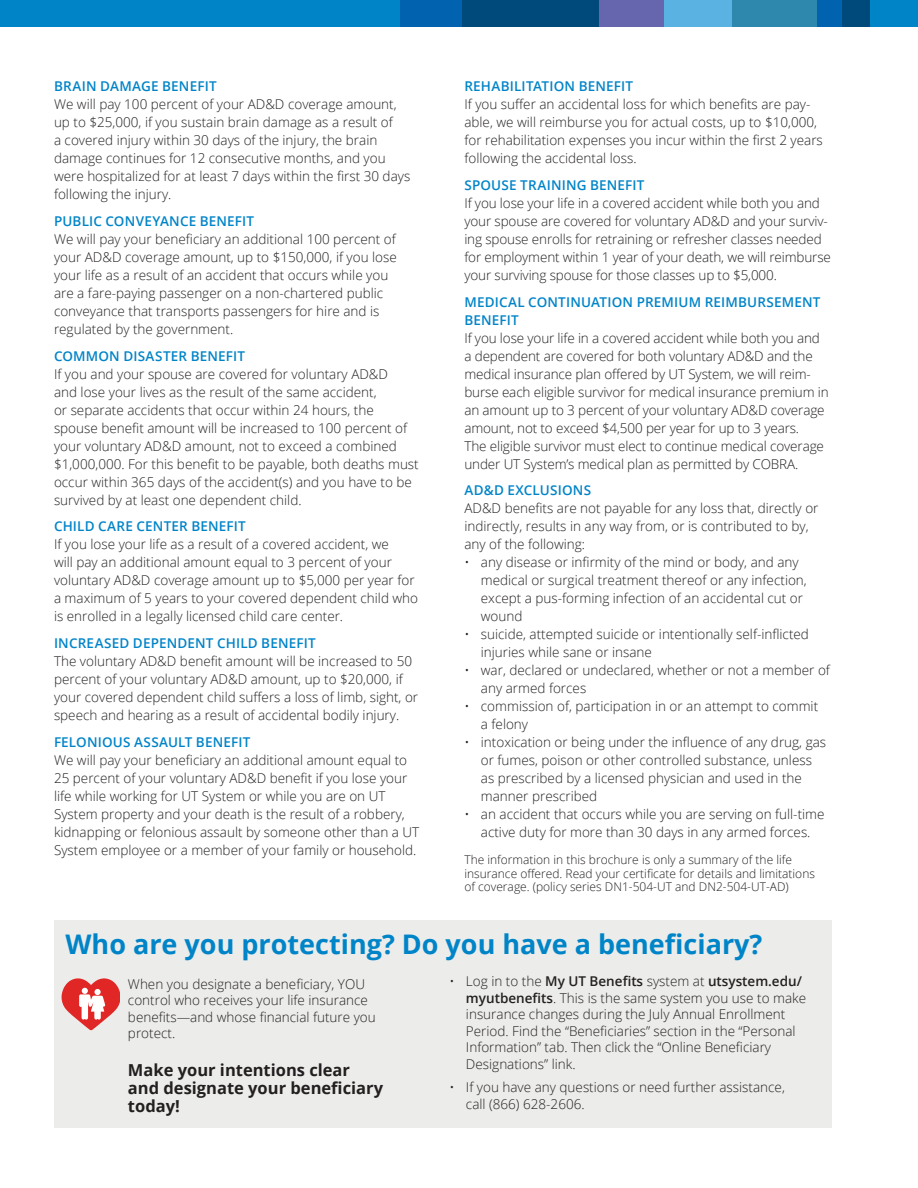
<style>
.page{position:relative;width:918px;height:1188px;background:#fff}
.page>*{position:absolute;margin:0;border:0;box-sizing:border-box;transform-origin:0 0}
.dn_text{font:700 27px "Open Sans";color:#0084c8}
.dn_text-2{font:700 16.5px/18px "Open Sans";color:#231f20}
.BCBS_Body_Copy{font:300 13.5px/18px "Open Sans";color:#231f20}
.dn_text-3{font:300 13.5px/18px "Open Sans";color:#231f20}
.BCBS_Subhead_2{font:600 13.5px/18px "Open Sans";letter-spacing:.01em;color:#0084c8}
.BCBS_Body_Copy-2{font:300 12px/13.5px "Open Sans";color:#231f20}
.s1{font-weight:600}
</style>
<div class="page">
<div style="left:388px;top:0;width:77px;height:27px;background:#0163af"></div>
<div style="left:796px;top:0;width:122px;height:27px;background:#0084c8"></div>
<div style="left:738px;top:0;width:132px;height:27px;background:#00497b"></div>
<div style="left:708px;top:0;width:134px;height:27px;background:#0163af"></div>
<div style="left:662px;top:0;width:155px;height:27px;background:#2e88ad"></div>
<div style="left:592px;top:0;width:140px;height:27px;background:#5ab2e3"></div>
<div style="left:533px;top:0;width:130px;height:27px;background:#6566ae"></div>
<div style="left:462px;top:0;width:137px;height:27px;background:#00497b"></div>
<div style="left:0;top:0;width:399px;height:27px;background:#0084c8"></div>
<div style="left:54px;top:920px;width:778px;height:208px;background:#ececea"></div>
<svg style="left:62px;top:978px;width:57px;height:52px"></svg>
<div style="left:94px;top:989px;width:7px;height:6px;background:#fff;border-radius:50%"></div>
<p class="BCBS_Subhead_2" style="left:464px;top:77px;width:170px">REHABILITATION BENEFIT</p>
<p class="BCBS_Body_Copy" style="left:464px;top:95px;width:360px">If you suffer an accidental loss for which benefits are pay&shy;able, we will reimburse you for actual costs, up to $10,000, for rehabilitation expenses you incur within the first 2 years following the accidental loss.</p>
<p class="BCBS_Subhead_2" style="left:464px;top:176px;width:182px">SPOUSE TRAINING BENEFIT</p>
<p class="BCBS_Body_Copy" style="left:464px;top:194px;width:368px">If you lose your life in a covered accident while both you and your spouse are covered for voluntary AD&amp;D and your surviv&shy;ing spouse enrolls for retraining or refresher classes needed for employment within 1 year of your death, we will reimburse your surviving spouse for those classes up to $5,000.</p>
<p class="BCBS_Subhead_2" style="left:464px;top:292px;width:358px">MEDICAL CONTINUATION PREMIUM REIMBURSEMENT<br>BENEFIT</p>
<p class="BCBS_Body_Copy" style="left:464px;top:328px;width:366px">If you lose your life in a covered accident while both you and a dependent are covered for both voluntary AD&amp;D and the medical insurance plan offered by UT System, we will reim&shy;burse each eligible survivor for medical insurance premium in an amount up to 3 percent of your voluntary AD&amp;D coverage amount, not to exceed $4,500 per year for up to 3 years.<br>The eligible survivor must elect to continue medical coverage under UT System’s medical plan as permitted by COBRA.</p>
<p class="BCBS_Subhead_2" style="left:464px;top:481px;width:128px">AD&amp;D EXCLUSIONS</p>
<p class="BCBS_Body_Copy" style="left:464px;top:499px;width:356px">AD&amp;D benefits are not payable for any loss that, directly or indirectly, results in any way from, or is contributed to by, any of the following:</p>
<p class="BCBS_Body_Copy" style="left:481px;top:553px;width:327px;text-indent:-16px">• any disease or infirmity of the mind or body, and any medical or surgical treatment thereof or any infection, except a pus-forming infection of an accidental cut or wound</p>
<p class="BCBS_Body_Copy" style="left:481px;top:625px;width:330px;text-indent:-16px">• suicide, attempted suicide or intentionally self-inflicted injuries while sane or insane</p>
<p class="BCBS_Body_Copy" style="left:481px;top:661px;width:351px;text-indent:-16px">• war, declared or undeclared, whether or not a member of any armed forces</p>
<p class="BCBS_Body_Copy" style="left:481px;top:697px;width:339px;text-indent:-16px">• commission of, participation in or an attempt to commit a felony</p>
<p class="BCBS_Body_Copy" style="left:481px;top:733px;width:347px;text-indent:-16px">• intoxication or being under the influence of any drug, gas or fumes, poison or other controlled substance, unless as prescribed by a licensed physician and used in the manner prescribed</p>
<p class="BCBS_Body_Copy" style="left:464px;top:805px;width:362px;text-align:center">• an accident that occurs while you are serving on full-time active duty for more than 30 days in any armed forces.</p>
<p class="BCBS_Body_Copy-2" style="left:464px;top:853px;width:352px">The information in this brochure is only a summary of the life insurance offered. Read your certificate for details and limitations of coverage. (policy series DN1-504-UT and DN2-504-UT-AD)</p>
<p class="dn_text" style="left:65px;top:925px;width:699px">Who are you protecting? Do you have a beneficiary?</p>
<p class="dn_text-3" style="left:128px;top:975px;width:249px;line-height:16.5px">When you designate a beneficiary, YOU control who receives your life insurance benefits—and whose financial future you protect.</p>
<p class="dn_text-2" style="left:128px;top:1061px;width:257px">Make your intentions clear and designate your beneficiary today!</p>
<p class="BCBS_Subhead_2" style="left:54px;top:77px;width:164px">BRAIN DAMAGE BENEFIT</p>
<p class="BCBS_Body_Copy" style="left:54px;top:95px;width:358px">We will pay 100 percent of your AD&amp;D coverage amount, up to $25,000, if you sustain brain damage as a result of<br>a covered injury within 30 days of the injury, the brain damage continues for 12 consecutive months, and you were hospitalized for at least 7 days within the first 30 days following the injury.</p>
<p class="BCBS_Subhead_2" style="left:54px;top:212px;width:202px">PUBLIC CONVEYANCE BENEFIT</p>
<p class="BCBS_Body_Copy" style="left:54px;top:230px;width:344px">We will pay your beneficiary an additional 100 percent of your AD&amp;D coverage amount, up to $150,000, if you lose your life as a result of an accident that occurs while you are a fare-paying passenger on a non-chartered public conveyance that transports passengers for hire and is regulated by the government.</p>
<p class="BCBS_Subhead_2" style="left:54px;top:346px;width:193px">COMMON DISASTER BENEFIT</p>
<p class="BCBS_Body_Copy" style="left:54px;top:364px;width:366px">If you and your spouse are covered for voluntary AD&amp;D<br>and lose your lives as the result of the same accident,<br>or separate accidents that occur within 24 hours, the spouse benefit amount will be increased to 100 percent of your voluntary AD&amp;D amount, not to exceed a combined $1,000,000. For this benefit to be payable, both deaths must occur within 365 days of the accident(s) and you have to be survived by at least one dependent child.</p>
<p class="BCBS_Subhead_2" style="left:54px;top:517px;width:193px">CHILD CARE CENTER BENEFIT</p>
<p class="BCBS_Body_Copy" style="left:54px;top:535px;width:366px">If you lose your life as a result of a covered accident, we<br>will pay an additional amount equal to 3 percent of your voluntary AD&amp;D coverage amount up to $5,000 per year for a maximum of 5 years to your covered dependent child who is enrolled in a legally licensed child care center.</p>
<p class="BCBS_Subhead_2" style="left:54px;top:634px;width:263px">INCREASED DEPENDENT CHILD BENEFIT</p>
<p class="dn_text-3" style="left:54px;top:652px;width:366px">The voluntary AD&amp;D benefit amount will be increased to 50 percent of your voluntary AD&amp;D amount, up to $20,000, if your covered dependent child suffers a loss of limb, sight, or speech and hearing as a result of accidental bodily injury.</p>
<p class="BCBS_Subhead_2" style="left:54px;top:732px;width:198px">FELONIOUS ASSAULT BENEFIT</p>
<p class="BCBS_Body_Copy" style="left:54px;top:750px;width:367px">We will pay your beneficiary an additional amount equal to 25 percent of your voluntary AD&amp;D benefit if you lose your life while working for UT System or while you are on UT System property and your death is the result of a robbery, kidnapping or felonious assault by someone other than a UT System employee or a member of your family or household.</p>
<p class="BCBS_Body_Copy" style="left:466px;top:973px;width:342px;line-height:16.5px;text-indent:-16px">• Log in to the <span class="s1">My UT Benefits</span> system at <span class="s1">utsystem.edu/ myutbenefits</span>. This is the same system you use to make insurance changes during the July Annual Enrollment Period. Find the “Beneficiaries” section in the “Personal Information” tab. Then click the “Online Beneficiary Designations” link.</p>
<p class="BCBS_Body_Copy" style="left:466px;top:1079px;width:320px;line-height:16.5px;text-indent:-16px">• If you have any questions or need further assistance, call (866) 628-2606.</p>
</div>
